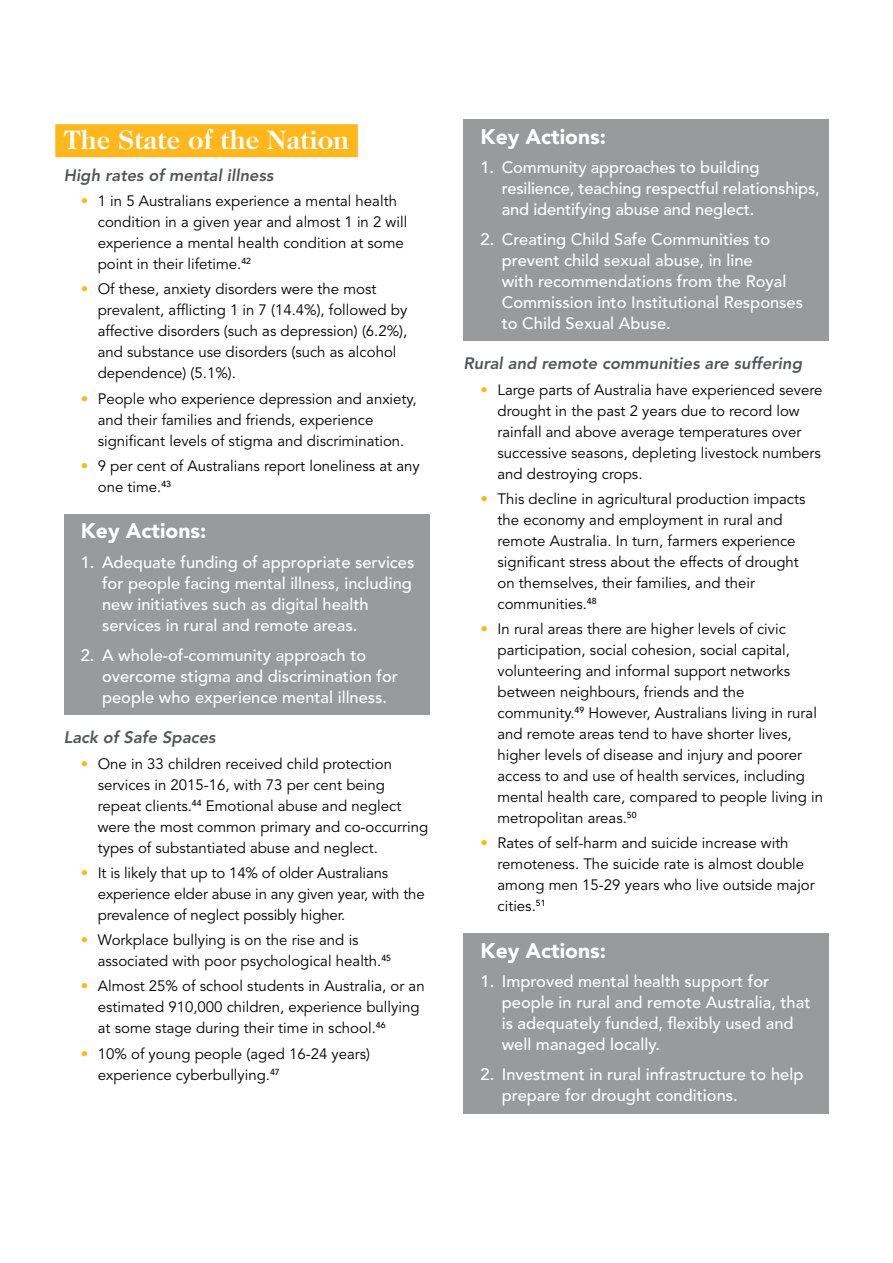
<style>
.page{position:relative;width:893px;height:1263px;background:#fff}
.page>*{position:absolute;margin:0;border:0;box-sizing:border-box;transform-origin:0 0}
.t1{font:700 27px "Caslon Two Twenty Four";color:#fff}
.t2{font:900 21px "Avenir";color:#fff}
.t3{font:500 16.5px/21px "Avenir";color:#fff}
.t4{font:italic 800 16.5px "Avenir";color:#53575a}
.t5{font:15px/21px "Avenir";color:#000}
.s1{color:#ffb71b}
</style>
<div class="page">
<div style="left:55px;top:124px;width:303px;height:33px;background:#ffb71b"></div>
<div style="left:64px;top:514px;width:365px;height:42px;background:#989a9c"></div>
<div style="left:64px;top:547px;width:365px;height:96px;background:#989a9c"></div>
<div style="left:64px;top:639px;width:365px;height:76px;background:#989a9c"></div>
<div style="left:463px;top:119px;width:366px;height:42px;background:#989a9c"></div>
<div style="left:463px;top:152px;width:366px;height:75px;background:#989a9c"></div>
<div style="left:463px;top:223px;width:366px;height:118px;background:#989a9c"></div>
<div style="left:463px;top:933px;width:366px;height:43px;background:#989a9c"></div>
<div style="left:463px;top:966px;width:366px;height:97px;background:#989a9c"></div>
<div style="left:463px;top:1059px;width:366px;height:54px;background:#989a9c"></div>
<h1 class="t1" style="left:64px;top:124px;width:287px">The State of the Nation</h1>
<p class="t4" style="left:64px;top:165px;width:211px">High rates of mental illness</p>
<p class="t5" style="left:98px;top:191px;width:311px;text-indent:-17px"><span class="s1">•</span> 1 in 5 Australians experience a mental health condition in a given year and almost 1 in 2 will experience a mental health condition at some point in their lifetime.<sup>42</sup></p>
<p class="t5" style="left:98px;top:279px;width:311px;text-indent:-17px"><span class="s1">•</span> Of these, anxiety disorders were the most prevalent, afflicting 1 in 7 (14.4%), followed by affective disorders (such as depression) (6.2%), and substance use disorders (such as alcohol dependence) (5.1%).</p>
<p class="t5" style="left:98px;top:388px;width:320px;text-indent:-17px"><span class="s1">•</span> People who experience depression and anxiety, and their families and friends, experience significant levels of stigma and discrimination.</p>
<p class="t5" style="left:98px;top:456px;width:323px;text-indent:-17px"><span class="s1">•</span> 9 per cent of Australians report loneliness at any one time.<sup>43</sup></p>
<h2 class="t2" style="left:81px;top:518px;width:127px">Key Actions:</h2>
<p class="t3" style="left:102px;top:552px;width:314px;text-indent:-21px">1. Adequate funding of appropriate services for people facing mental illness, including new initiatives such as digital health services in rural and remote areas.</p>
<p class="t3" style="left:102px;top:645px;width:297px;text-indent:-21px">2. A whole-of-community approach to overcome stigma and discrimination for people who experience mental illness.</p>
<p class="t4" style="left:64px;top:728px;width:153px">Lack of Safe Spaces</p>
<p class="t5" style="left:98px;top:753px;width:332px;text-indent:-17px"><span class="s1">•</span> One in 33 children received child protection services in 2015-16, with 73 per cent being repeat clients.<sup>44</sup> Emotional abuse and neglect were the most common primary and co-occurring types of substantiated abuse and neglect.</p>
<p class="t5" style="left:98px;top:862px;width:328px;text-indent:-17px"><span class="s1">•</span> It is likely that up to 14% of older Australians experience elder abuse in any given year, with the prevalence of neglect possibly higher.</p>
<p class="t5" style="left:98px;top:930px;width:295px;text-indent:-17px"><span class="s1">•</span> Workplace bullying is on the rise and is associated with poor psychological health.<sup>45</sup></p>
<p class="t5" style="left:98px;top:976px;width:328px;text-indent:-17px"><span class="s1">•</span> Almost 25% of school students in Australia, or an estimated 910,000 children, experience bullying at some stage during their time in school.<sup>46</sup></p>
<p class="t5" style="left:98px;top:1043px;width:274px;text-indent:-17px"><span class="s1">•</span> 10% of young people (aged 16-24 years) experience cyberbullying.<sup>47</sup></p>
<h2 class="t2" style="left:480px;top:124px;width:127px">Key Actions:</h2>
<p class="t3" style="left:502px;top:157px;width:320px;text-indent:-21px">1. Community approaches to building resilience, teaching respectful relationships, and identifying abuse and neglect.</p>
<p class="t3" style="left:502px;top:229px;width:303px;text-indent:-21px">2. Creating Child Safe Communities to prevent child sexual abuse, in line<br>with recommendations from the Royal Commission into Institutional Responses to Child Sexual Abuse.</p>
<p class="t4" style="left:463px;top:354px;width:340px">Rural and remote communities are suffering</p>
<p class="t5" style="left:497px;top:379px;width:327px;text-indent:-17px"><span class="s1">•</span> Large parts of Australia have experienced severe drought in the past 2 years due to record low rainfall and above average temperatures over successive seasons, depleting livestock numbers and destroying crops.</p>
<p class="t5" style="left:497px;top:489px;width:309px;text-indent:-17px"><span class="s1">•</span> This decline in agricultural production impacts the economy and employment in rural and remote Australia. In turn, farmers experience significant stress about the effects of drought on themselves, their families, and their communities.<sup>48</sup></p>
<p class="t5" style="left:497px;top:619px;width:327px;text-indent:-17px"><span class="s1">•</span> In rural areas there are higher levels of civic participation, social cohesion, social capital, volunteering and informal support networks between neighbours, friends and the community.<sup>49</sup> However, Australians living in rural and remote areas tend to have shorter lives, higher levels of disease and injury and poorer access to and use of health services, including mental health care, compared to people living in metropolitan areas.<sup>50</sup></p>
<p class="t5" style="left:497px;top:833px;width:319px;text-indent:-17px"><span class="s1">•</span> Rates of self-harm and suicide increase with remoteness. The suicide rate is almost double among men 15-29 years who live outside major cities.<sup>51</sup></p>
<h2 class="t2" style="left:480px;top:938px;width:127px">Key Actions:</h2>
<p class="t3" style="left:502px;top:971px;width:310px;text-indent:-21px">1. Improved mental health support for people in rural and remote Australia, that is adequately funded, flexibly used and well managed locally.</p>
<p class="t3" style="left:502px;top:1064px;width:303px;text-indent:-21px">2. Investment in rural infrastructure to help prepare for drought conditions.</p>
</div>
